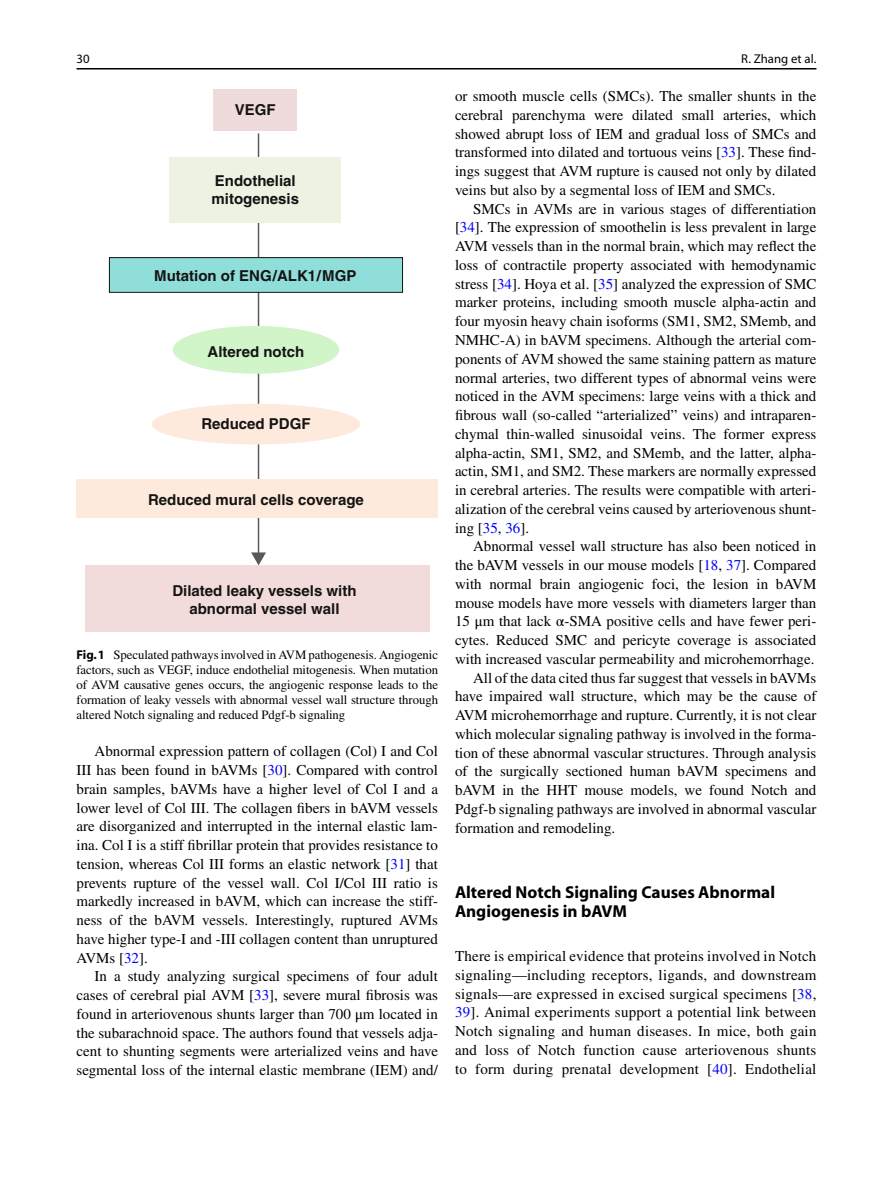
<style>
.page{position:relative;width:893px;height:1187px;background:#fff}
.page>*{position:absolute;margin:0;border:0;box-sizing:border-box;transform-origin:0 0}
.t1{font:700 17.25px/18.8px "Lqpxdg Myriad";color:#000}
.t2{font:15px/18.8px "Vxbtmd Times";color:#000;text-align:justify}
.t3{font:700 15px/18px "Mydnqx Helvetica";color:#131413}
.t4{font:12.75px/15px "Vxbtmd Times";letter-spacing:-.005em;color:#000;text-align:justify}
.t5{font:12.75px "Lqfrfj Myriad";color:#000}
.s1{font-family:"Lqpxdg Myriad";font-weight:700}
.s2{color:#0000fa}
.s3{font-family:"Gkwvms STIX General"}
</style>
<div class="page">
<hr style="left:258px;top:133px;width:1px;height:421px;background:#5a5a5a">
<svg style="left:251px;top:552px;width:15px;height:13px"></svg>
<div style="left:213px;top:89px;width:84px;height:42px;background:#efdbdc"></div>
<div style="left:109px;top:257px;width:294px;height:35px;background:#90ded9"></div>
<div style="left:109px;top:257px;width:294px;height:36px;border:1px solid #131413"></div>
<div style="left:77px;top:479px;width:361px;height:39px;background:#fdeadc"></div>
<div style="left:170px;top:157px;width:171px;height:65px;background:#edf2e2"></div>
<div style="left:173px;top:326px;width:166px;height:48px;background:#d1f4c9;border-radius:50%"></div>
<div style="left:151px;top:403px;width:209px;height:41px;background:#fdeadc;border-radius:50%"></div>
<div style="left:85px;top:565px;width:344px;height:67px;background:#f1dcdb"></div>
<hr style="left:77px;top:68px;width:739px;height:1px;background:#000">
<p class="t5" style="left:77px;top:53px;width:15px">30</p>
<p class="t3" style="left:235px;top:102px;width:42px">VEGF</p>
<p class="t3" style="left:212px;top:172px;width:89px">Endothelial mitogenesis</p>
<p class="t3" style="left:154px;top:268px;width:204px">Mutation of ENG/ALK1/MGP</p>
<p class="t3" style="left:208px;top:344px;width:98px">Altered notch</p>
<p class="t3" style="left:201px;top:416px;width:111px">Reduced PDGF</p>
<p class="t3" style="left:148px;top:491px;width:217px">Reduced mural cells coverage</p>
<p class="t3" style="left:172px;top:582px;width:186px;text-align:center">Dilated leaky vessels with abnormal vessel wall</p>
<p class="t4" style="left:77px;top:648px;width:363px"><span class="s1">Fig. 1</span> Speculated pathways involved in AVM pathogenesis. Angiogenic factors, such as VEGF, induce endothelial mitogenesis. When mutation of AVM causative genes occurs, the angiogenic response leads to the formation of leaky vessels with abnormal vessel wall structure through altered Notch signaling and reduced Pdgf-b signaling</p>
<p class="t2" style="left:77px;top:743px;width:363px;text-indent:18px">Abnormal expression pattern of collagen (Col) I and Col III has been found in bAVMs [ <span class="s2">30</span> ]. Compared with control brain samples, bAVMs have a higher level of Col I and a lower level of Col III. The collagen fibers in bAVM vessels are disorganized and interrupted in the internal elastic lam&shy;ina. Col I is a stiff fibrillar protein that provides resistance to tension, whereas Col III forms an elastic network [ <span class="s2">31</span> ] that prevents rupture of the vessel wall. Col I/Col III ratio is markedly increased in bAVM, which can increase the stiff&shy;ness of the bAVM vessels. Interestingly, ruptured AVMs have higher type-I and -III collagen content than unruptured AVMs [ <span class="s2">32</span> ].</p>
<p class="t2" style="left:77px;top:968px;width:363px;text-indent:18px">In a study analyzing surgical specimens of four adult cases of cerebral pial AVM [ <span class="s2">33</span> ], severe mural fibrosis was found in arteriovenous shunts larger than 700 <span class="s3">μ</span>m located in the subarachnoid space. The authors found that vessels adja&shy;cent to shunting segments were arterialized veins and have segmental loss of the internal elastic membrane (IEM) and/</p>
<p class="t5" style="left:741px;top:53px;width:77px">R. Zhang et al.</p>
<p class="t2" style="left:455px;top:88px;width:363px">or smooth muscle cells (SMCs). The smaller shunts in the cerebral parenchyma were dilated small arteries, which showed abrupt loss of IEM and gradual loss of SMCs and transformed into dilated and tortuous veins [ <span class="s2">33</span> ]. These find&shy;ings suggest that AVM rupture is caused not only by dilated veins but also by a segmental loss of IEM and SMCs.</p>
<p class="t2" style="left:455px;top:201px;width:363px;text-indent:18px">SMCs in AVMs are in various stages of differentiation [ <span class="s2">34</span> ]. The expression of smoothelin is less prevalent in large AVM vessels than in the normal brain, which may reflect the loss of contractile property associated with hemodynamic stress [ <span class="s2">34</span> ]. Hoya et al. [ <span class="s2">35</span> ] analyzed the expression of SMC marker proteins, including smooth muscle alpha-actin and four myosin heavy chain isoforms (SM1, SM2, SMemb, and NMHC-A) in bAVM specimens. Although the arterial com&shy;ponents of AVM showed the same staining pattern as mature normal arteries, two different types of abnormal veins were noticed in the AVM specimens: large veins with a thick and fibrous wall (so-called “arterialized” veins) and intraparen&shy;chymal thin-walled sinusoidal veins. The former express alpha-actin, SM1, SM2, and SMemb, and the latter, alpha&shy;actin, SM1, and SM2. These markers are normally expressed in cerebral arteries. The results were compatible with arteri&shy;alization of the cerebral veins caused by arteriovenous shunt&shy;ing [ <span class="s2">35</span> , <span class="s2">36</span> ].</p>
<p class="t2" style="left:473px;top:538px;width:345px">Abnormal vessel wall structure has also been noticed in</p>
<p class="t2" style="left:455px;top:557px;width:363px">the bAVM vessels in our mouse models [ <span class="s2">18</span> , <span class="s2">37</span> ]. Compared</p>
<p class="t2" style="left:455px;top:576px;width:363px">with normal brain angiogenic foci, the lesion in bAVM</p>
<p class="t2" style="left:455px;top:594px;width:363px">mouse models have more vessels with diameters larger than</p>
<p class="t2" style="left:455px;top:613px;width:363px">15 <span class="s3">μ</span>m that lack <span class="s3">α</span>-SMA positive cells and have fewer peri-</p>
<p class="t2" style="left:455px;top:632px;width:363px">cytes. Reduced SMC and pericyte coverage is associated</p>
<p class="t2" style="left:455px;top:651px;width:361px">with increased vascular permeability and microhemorrhage.</p>
<p class="t2" style="left:473px;top:669px;width:345px">All of the data cited thus far suggest that vessels in bAVMs</p>
<p class="t2" style="left:455px;top:688px;width:363px">have impaired wall structure, which may be the cause of</p>
<p class="t2" style="left:455px;top:707px;width:363px">AVM microhemorrhage and rupture. Currently, it is not clear</p>
<p class="t2" style="left:455px;top:726px;width:363px">which molecular signaling pathway is involved in the forma-</p>
<p class="t2" style="left:455px;top:744px;width:363px">tion of these abnormal vascular structures. Through analysis</p>
<p class="t2" style="left:455px;top:763px;width:363px">of the surgically sectioned human bAVM specimens and</p>
<p class="t2" style="left:455px;top:782px;width:363px">bAVM in the HHT mouse models, we found Notch and</p>
<p class="t2" style="left:455px;top:801px;width:363px">Pdgf-b signaling pathways are involved in abnormal vascular</p>
<p class="t2" style="left:455px;top:819px;width:162px">formation and remodeling.</p>
<p class="t1" style="left:455px;top:884px;width:322px">Altered Notch Signaling Causes Abnormal<br>Angiogenesis in bAVM</p>
<p class="t2" style="left:455px;top:948px;width:363px">There is empirical evidence that proteins involved in Notch signaling—including receptors, ligands, and downstream signals—are expressed in excised surgical specimens [ <span class="s2">38</span> , <span class="s2">39</span> ]. Animal experiments support a potential link between Notch signaling and human diseases. In mice, both gain and loss of Notch function cause arteriovenous shunts to form during prenatal development [ <span class="s2">40</span> ]. Endothelial</p>
</div>
